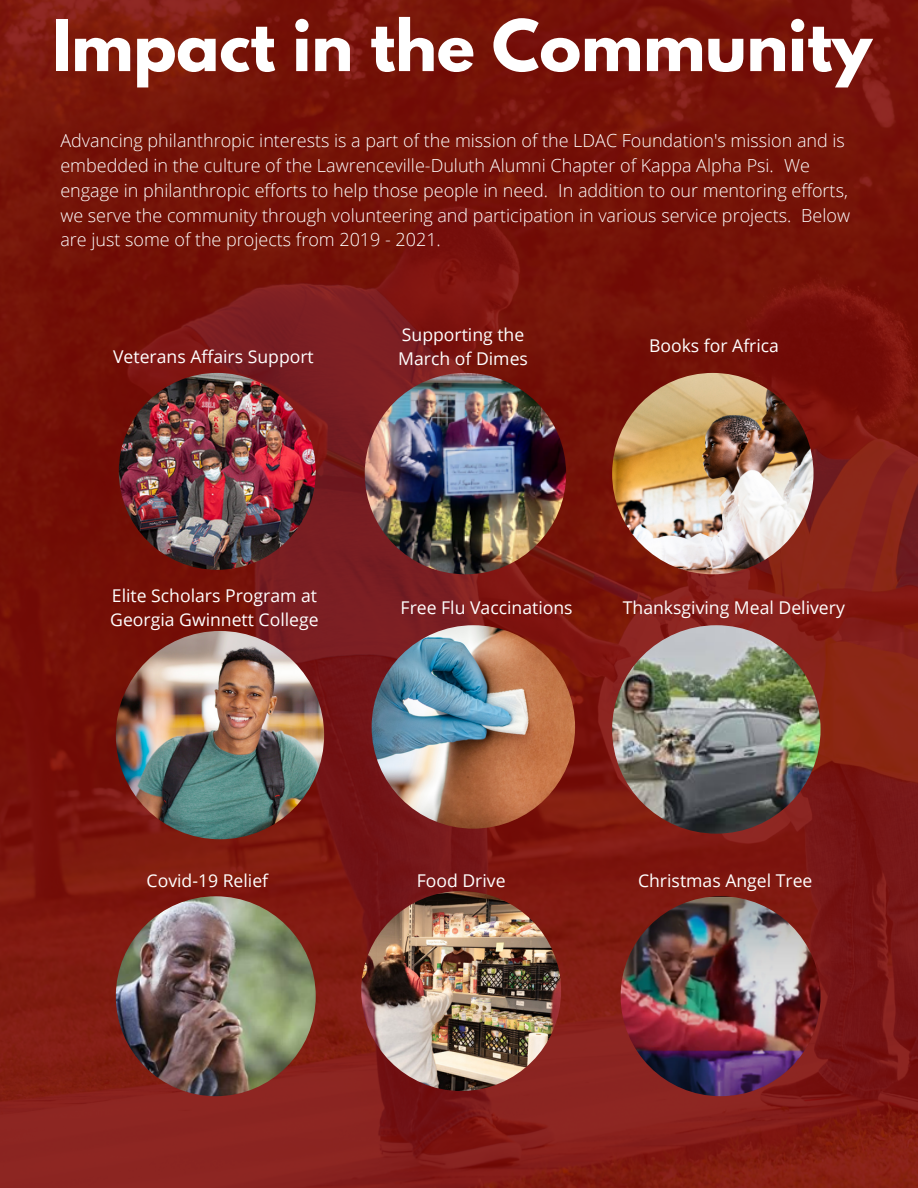
<style>
.page{position:relative;width:918px;height:1188px;background:#fff}
.page>*{position:absolute;margin:0;border:0;box-sizing:border-box;transform-origin:0 0}
.t1{font:700 63px "League Spartan";color:#fff}
.t2{font:300 18px/24.8px "Open Sans";color:#fff}
.t3{font:17.55px/23.7px "Open Sans";color:#fff}
</style>
<div class="page">
<img style="left:0;top:0;width:918px;height:1188px">
<img style="left:612px;top:373px;width:202px;height:201px;border-radius:50%">
<img style="left:119px;top:373px;width:197px;height:197px;border-radius:50%">
<img style="left:365px;top:373px;width:201px;height:201px;border-radius:50%">
<img style="left:372px;top:625px;width:203px;height:204px;border-radius:50%">
<img style="left:612px;top:625px;width:209px;height:209px;border-radius:50%">
<img style="left:116px;top:896px;width:200px;height:200px;border-radius:50%">
<img style="left:361px;top:891px;width:200px;height:200px;border-radius:50%">
<img style="left:621px;top:896px;width:200px;height:200px;border-radius:50%">
<img style="left:116px;top:631px;width:208px;height:208px;border-radius:50%">
<p class="t1" style="left:52px;top:14px;width:822px">Impact in the Community</p>
<p class="t2" style="left:60px;top:128px;width:791px">Advancing philanthropic interests is a part of the mission of the LDAC Foundation's mission and is embedded in the culture of the Lawrenceville-Duluth Alumni Chapter of Kappa Alpha Psi. We engage in philanthropic efforts to help those people in need. In addition to our mentoring efforts, we serve the community through volunteering and participation in various service projects. Below are just some of the projects from 2019 - 2021.</p>
<p class="t3" style="left:113px;top:344px;width:202px">Veterans Affairs Support</p>
<p class="t3" style="left:402px;top:323px;width:124px">Supporting the</p>
<p class="t3" style="left:398px;top:346px;width:131px">March of Dimes</p>
<p class="t3" style="left:649px;top:334px;width:132px">Books for Africa</p>
<p class="t3" style="left:110px;top:583px;width:210px">Elite Scholars Program at<br>Georgia Gwinnett College</p>
<p class="t3" style="left:401px;top:595px;width:174px">Free Flu Vaccinations</p>
<p class="t3" style="left:623px;top:595px;width:224px">Thanksgiving Meal Delivery</p>
<p class="t3" style="left:147px;top:868px;width:123px">Covid-19 Relief</p>
<p class="t3" style="left:417px;top:868px;width:90px">Food Drive</p>
<p class="t3" style="left:638px;top:868px;width:176px">Christmas Angel Tree</p>
</div>
